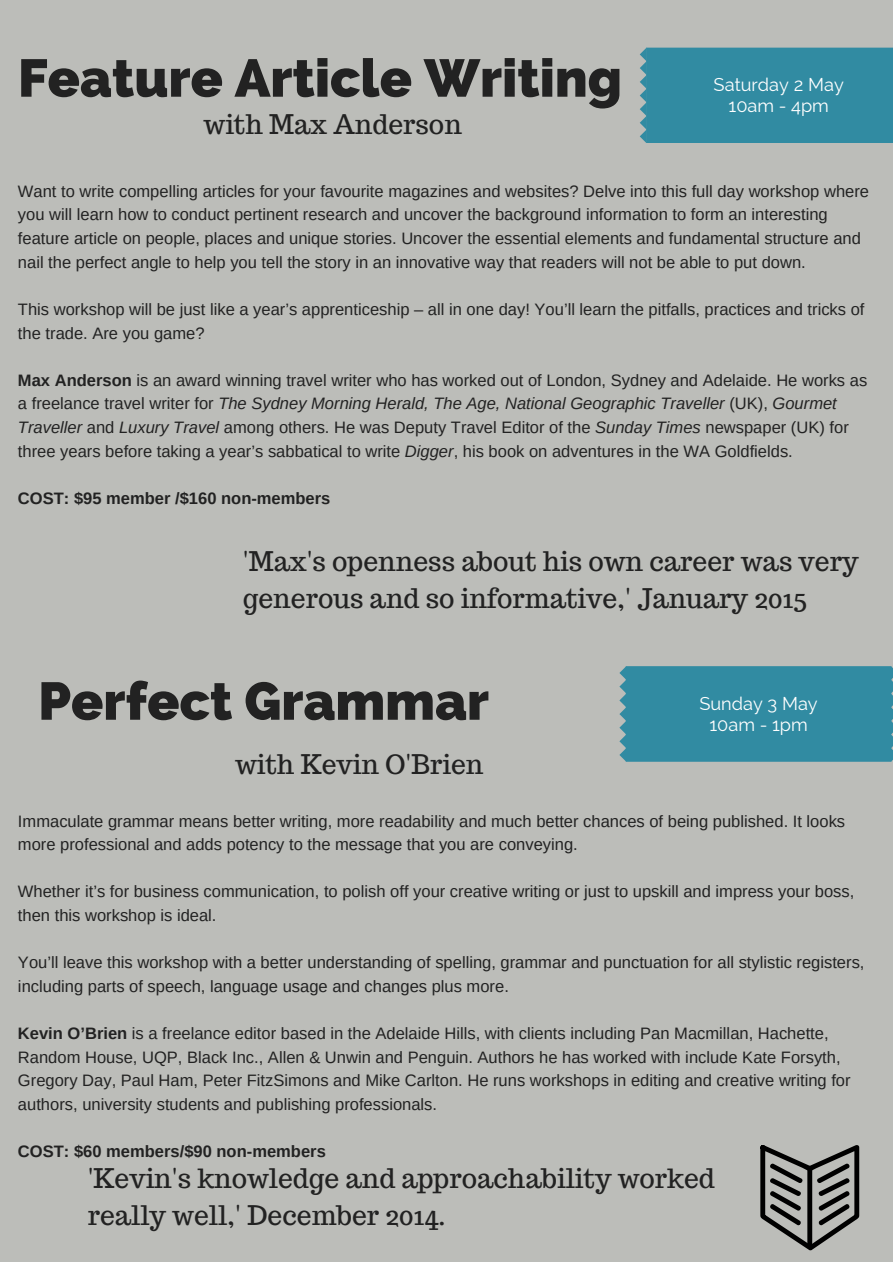
<style>
.page{position:relative;width:893px;height:1264px;background:#fff}
.page>*{position:absolute;margin:0;border:0;box-sizing:border-box;transform-origin:0 0}
.t1{font:800 52.95px "Raleway";color:#222}
.t2{font:26.4px/37px "Trocchi";color:#222}
.t3{font:18.15px/21.3px "Raleway";color:#fff;text-align:center}
.t4{font:16.5px/23.5px "Arimo";color:#222}
.t5{font:700 16.5px "Arimo";color:#222}
.s1{font-weight:700}
.s2{font-style:italic}
</style>
<div class="page">
<div style="left:0;top:0;width:892px;height:1261px;background:#bcbdb9"></div>
<div style="left:640px;top:48px;width:252px;height:95px;background:#318ba2"></div>
<div style="left:619px;top:666px;width:273px;height:95px;background:#318ba2"></div>
<svg style="left:760px;top:1145px;width:99px;height:105px"></svg>
<h1 class="t1" style="left:18px;top:47px;width:605px">Feature Article Writing</h1>
<h2 class="t2" style="left:203px;top:106px;width:260px">with Max Anderson</h2>
<p class="t3" style="left:713px;top:74px;width:132px">Saturday 2 May<br>10am - 4pm</p>
<p class="t4" style="left:18px;top:179px;width:852px">Want to write compelling articles for your favourite magazines and websites? Delve into this full day workshop where you will learn how to conduct pertinent research and uncover the background information to form an interesting feature article on people, places and unique stories. Uncover the essential elements and fundamental structure and nail the perfect angle to help you tell the story in an innovative way that readers will not be able to put down.</p>
<p class="t4" style="left:18px;top:297px;width:848px">This workshop will be just like a year’s apprenticeship – all in one day! You’ll learn the pitfalls, practices and tricks of the trade. Are you game?</p>
<p class="t4" style="left:18px;top:368px;width:850px"><span class="s1">Max Anderson</span> is an award winning travel writer who has worked out of London, Sydney and Adelaide. He works as a freelance travel writer for <span class="s2">The Sydney Morning Herald, The Age, National Geographic Traveller</span> (UK), <span class="s2">Gourmet Traveller</span> and <span class="s2">Luxury Travel</span> among others. He was Deputy Travel Editor of the <span class="s2">Sunday Times</span> newspaper (UK) for three years before taking a year’s sabbatical to write <span class="s2">Digger</span>, his book on adventures in the WA Goldfields.</p>
<p class="t5" style="left:18px;top:489px;width:314px">COST: $95 member /$160 non--members</p>
<h2 class="t2" style="left:243px;top:543px;width:617px">'Max's openness about his own career was very generous and so informative,' January 2015</h2>
<h1 class="t1" style="left:38px;top:670px;width:452px">Perfect Grammar</h1>
<h2 class="t2" style="left:235px;top:745px;width:250px">with Kevin O'Brien</h2>
<p class="t3" style="left:699px;top:692px;width:120px">Sunday 3 May<br>10am - 1pm</p>
<p class="t4" style="left:18px;top:809px;width:828px">Immaculate grammar means better writing, more readability and much better chances of being published. It looks more professional and adds potency to the message that you are conveying.</p>
<p class="t4" style="left:18px;top:880px;width:837px">Whether it’s for business communication, to polish off your creative writing or just to upskill and impress your boss, then this workshop is ideal.</p>
<p class="t4" style="left:18px;top:950px;width:848px">You’ll leave this workshop with a better understanding of spelling, grammar and punctuation for all stylistic registers, including parts of speech, language usage and changes plus more.</p>
<p class="t4" style="left:18px;top:1021px;width:834px"><span class="s1">Kevin O’Brien</span> is a freelance editor based in the Adelaide Hills, with clients including Pan Macmillan, Hachette, Random House, UQP, Black Inc., Allen &amp; Unwin and Penguin. Authors he has worked with include Kate Forsyth, Gregory Day, Paul Ham, Peter FitzSimons and Mike Carlton. He runs workshops in editing and creative writing for authors, university students and publishing professionals.</p>
<p class="t5" style="left:18px;top:1142px;width:309px">COST: $60 members/$90 non--members</p>
<h2 class="t2" style="left:88px;top:1159px;width:628px">'Kevin's knowledge and approachability worked really well,' December 2014.</h2>
</div>
